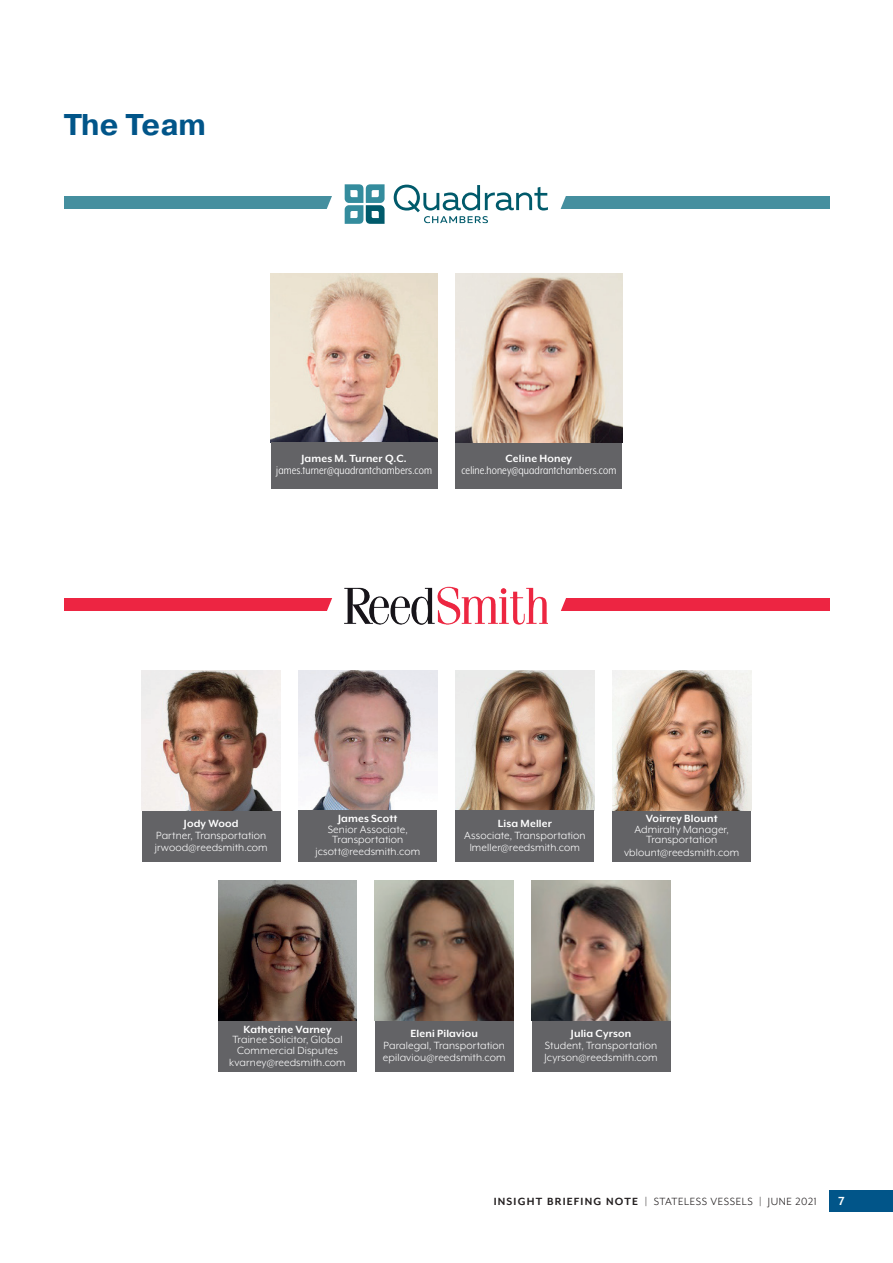
<style>
.page{position:relative;width:893px;height:1263px;background:#fff}
.page>*{position:absolute;margin:0;border:0;box-sizing:border-box;transform-origin:0 0}
.t1{font:700 30px "Pragmatica";color:#015589}
.t2{font:700 13.5px "Mr Eaves XL Mod OT";color:#fff}
.t3{font:12.75px "Mr Eaves XL Mod Nar OT";letter-spacing:.005em;color:#fff}
.t4{font:12px/12px "Mr Eaves XL Mod OT";letter-spacing:.005em;color:#fff;text-align:center}
.t5{font:700 12px "Mr Eaves XL Mod OT";letter-spacing:.01em;color:#fff}
.t6{font:12px "Mr Eaves XL Mod OT";letter-spacing:.05em;color:#231f20}
.s1{font-weight:700}
</style>
<div class="page">
<div style="left:830px;top:1191px;width:63px;height:21px;background:#015589"></div>
<div style="left:64px;top:196px;width:765px;height:13px;background:#458f9f"></div>
<svg style="left:326px;top:184px;width:240px;height:39px"></svg>
<img style="left:271px;top:274px;width:166px;height:168px">
<div style="left:271px;top:442px;width:166px;height:47px;background:#636366"></div>
<div style="left:456px;top:442px;width:166px;height:47px;background:#636366"></div>
<img style="left:456px;top:274px;width:166px;height:168px">
<div style="left:64px;top:599px;width:765px;height:12px;background:#ed2542"></div>
<svg style="left:321px;top:586px;width:251px;height:39px"></svg>
<img style="left:345px;top:587px;width:203px;height:37px">
<img style="left:456px;top:671px;width:138px;height:140px">
<div style="left:456px;top:811px;width:138px;height:51px;background:#636366"></div>
<div style="left:142px;top:811px;width:139px;height:51px;background:#636366"></div>
<img style="left:142px;top:671px;width:139px;height:140px">
<div style="left:612px;top:811px;width:139px;height:51px;background:#636366"></div>
<img style="left:612px;top:671px;width:139px;height:140px">
<img style="left:298px;top:671px;width:139px;height:140px">
<div style="left:298px;top:811px;width:139px;height:51px;background:#636366"></div>
<div style="left:375px;top:1021px;width:139px;height:51px;background:#636366"></div>
<img style="left:375px;top:881px;width:138px;height:140px">
<div style="left:218px;top:1021px;width:139px;height:51px;background:#636366"></div>
<img style="left:218px;top:881px;width:139px;height:140px">
<div style="left:532px;top:1021px;width:138px;height:51px;background:#636366"></div>
<img style="left:532px;top:881px;width:138px;height:140px">
<h1 class="t1" style="left:64px;top:105px;width:144px">The Team</h1>
<p class="t5" style="left:301px;top:453px;width:107px">James M. Turner Q.C.</p>
<p class="t3" style="left:276px;top:464px;width:157px">james.turner@quadrantchambers.com</p>
<p class="t5" style="left:506px;top:453px;width:68px">Celine Honey</p>
<p class="t3" style="left:461px;top:464px;width:156px">celine.honey@quadrantchambers.com</p>
<p class="t5" style="left:184px;top:817px;width:56px">Jody Wood</p>
<p class="t4" style="left:155px;top:829px;width:114px;text-align:left">Partner, Transportation jrwood@reedsmith.com</p>
<p class="t5" style="left:338px;top:813px;width:61px">James Scott</p>
<p class="t4" style="left:328px;top:824px;width:81px;line-height:10.5px">Senior Associate,<br>Transportation</p>
<p class="t4" style="left:315px;top:846px;width:106px">jcsott@reedsmith.com</p>
<p class="t5" style="left:498px;top:817px;width:56px">Lisa Meller</p>
<p class="t4" style="left:464px;top:829px;width:123px">Associate, Transportation lmeller@reedsmith.com</p>
<p class="t5" style="left:646px;top:813px;width:73px">Voirrey Blount</p>
<p class="t4" style="left:634px;top:824px;width:96px;line-height:10.5px">Admiralty Manager,<br>Transportation</p>
<p class="t4" style="left:624px;top:847px;width:117px">vblount@reedsmith.com</p>
<p class="t5" style="left:243px;top:1023px;width:90px">Katherine Varney</p>
<p class="t4" style="left:232px;top:1034px;width:112px;line-height:10.5px">Trainee Solicitor, Global<br>Commercial Disputes</p>
<p class="t4" style="left:229px;top:1056px;width:118px">kvarney@reedsmith.com</p>
<p class="t5" style="left:411px;top:1027px;width:69px">Eleni Pilaviou</p>
<p class="t4" style="left:383px;top:1039px;width:124px;text-align:left">Paralegal, Transportation epilaviou@reedsmith.com</p>
<p class="t5" style="left:571px;top:1027px;width:62px">Julia Cyrson</p>
<p class="t4" style="left:544px;top:1039px;width:115px;text-align:left">Student, Transportation<br>Jcyrson@reedsmith.com</p>
<p class="t6" style="left:494px;top:1196px;width:325px"><span class="s1">INSIGHT BRIEFING NOTE</span> | STATELESS VESSELS | JUNE 2021</p>
<p class="t2" style="left:839px;top:1194px;width:8px">7</p>
</div>
